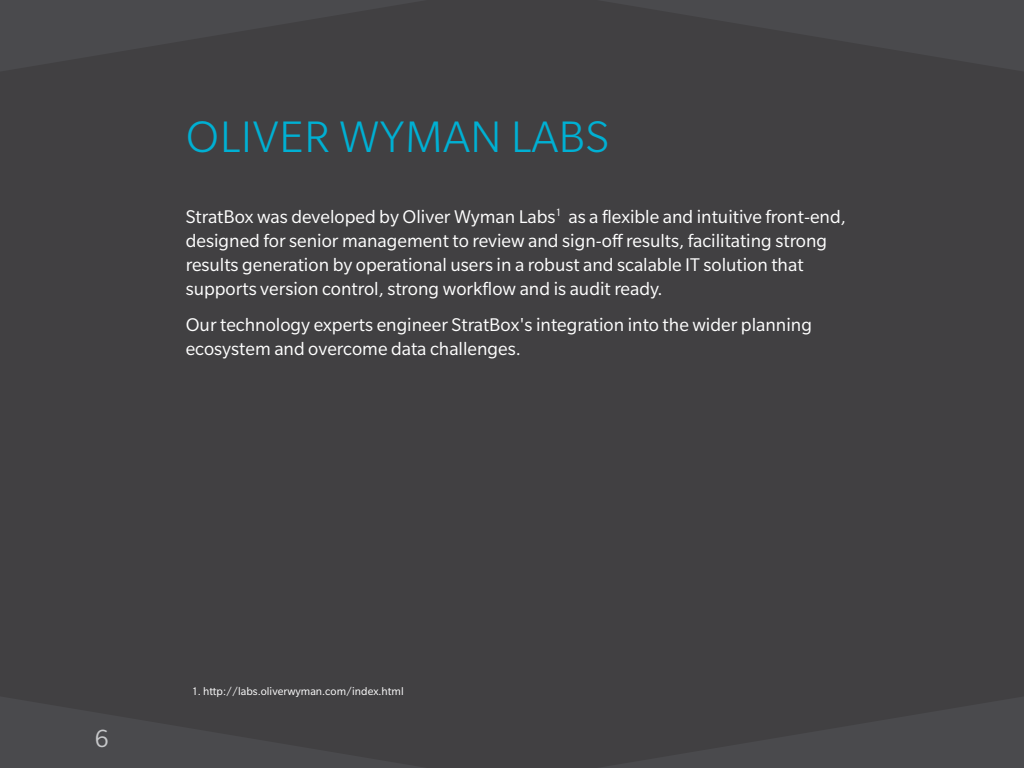
<style>
.page{position:relative;width:1024px;height:768px;background:#414042}
.page>*{position:absolute;margin:0;border:0;box-sizing:border-box;transform-origin:0 0}
.t1{font:300 48px "Slate Pro";letter-spacing:.01em;color:#00b0d3}
.t2{font:27px "Slate Pro";color:#c7c8ca}
.t3{font:20px/24px "Slate Pro";color:#fff}
.t4{font:12px "Slate Pro";color:#fff}
</style>
<div class="page">
<svg style="left:0;top:0;width:421px;height:71px;fill:#4a4a4d"></svg>
<svg style="left:0;top:697px;width:421px;height:71px;fill:#4a4a4d"></svg>
<svg style="left:603px;top:0;width:421px;height:71px;fill:#4a4a4d"></svg>
<svg style="left:603px;top:697px;width:421px;height:71px;fill:#4a4a4d"></svg>
<h1 class="t1" style="left:186px;top:112px;width:425px">OLIVER WYMAN LABS</h1>
<p class="t3" style="left:186px;top:204px;width:662px">StratBox was developed by Oliver Wyman Labs<sup>1</sup> as a flexible and intuitive front-end, designed for senior management to review and sign-off results, facilitating strong results generation by operational users in a robust and scalable IT solution that supports version control, strong workflow and is audit ready.</p>
<p class="t3" style="left:186px;top:312px;width:628px">Our technology experts engineer StratBox's integration into the wider planning ecosystem and overcome data challenges.</p>
<h2 class="t2" style="left:95px;top:724px;width:15px">6</h2>
<p class="t4" style="left:192px;top:685px;width:214px">1. http://labs.oliverwyman.com/index.html</p>
</div>
